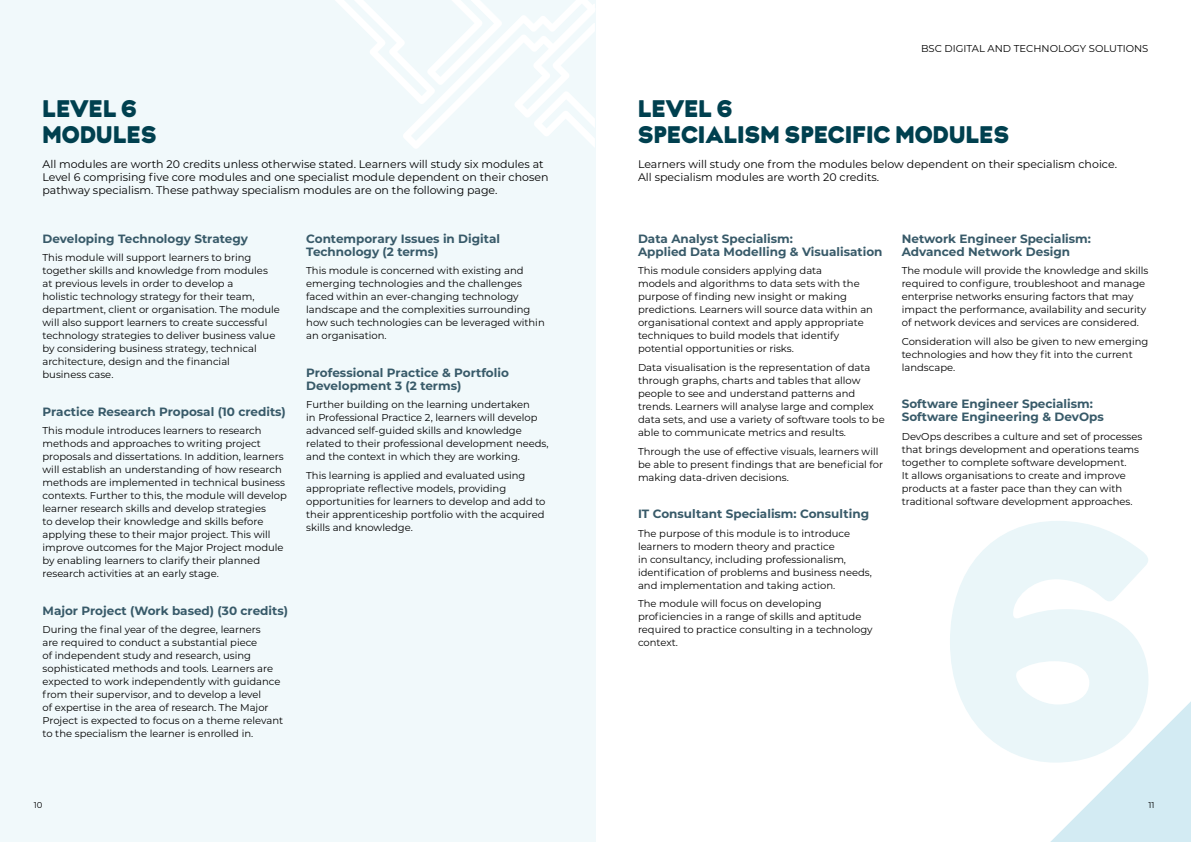
<style>
.page{position:relative;width:1191px;height:842px;background:#fff}
.page>*{position:absolute;margin:0;border:0;box-sizing:border-box;transform-origin:0 0}
.t1{font:24px/26px "Krana Fat B";letter-spacing:.02em;color:#00404f}
.t2{font:700 12px/13px "Montserrat";color:#385a69}
.t3{font:11px/13px "Montserrat";color:#000}
.t4{font:10px/13px "Montserrat";color:#000}
.t5{font:8.5px "Montserrat";color:#000}
</style>
<div class="page">
<div style="left:0;top:0;width:595px;height:842px;background:#f1f9fb"></div>
<svg style="left:335px;top:0;width:261px;height:149px"></svg>
<svg style="left:1050px;top:701px;width:141px;height:141px"></svg>
<svg style="left:950px;top:521px;width:201px;height:242px;fill:#eaf6f9"></svg>
<h1 class="t1" style="left:43px;top:96px;width:115px">LEVEL 6<br>MODULES</h1>
<p class="t3" style="left:43px;top:157px;width:507px">All modules are worth 20 credits unless otherwise stated. Learners will study six modules at<br>Level 6 comprising five core modules and one specialist module dependent on their chosen pathway specialism. These pathway specialism modules are on the following page.</p>
<p class="t2" style="left:43px;top:231px;width:207px">Developing Technology Strategy</p>
<p class="t4" style="left:43px;top:251px;width:239px">This module will support learners to bring together skills and knowledge from modules at previous levels in order to develop a<br>holistic technology strategy for their team, department, client or organisation. The module will also support learners to create successful technology strategies to deliver business value by considering business strategy, technical architecture, design and the financial<br>business case.</p>
<p class="t2" style="left:43px;top:404px;width:245px">Practice Research Proposal (10 credits)</p>
<p class="t4" style="left:43px;top:424px;width:246px">This module introduces learners to research methods and approaches to writing project proposals and dissertations. In addition, learners will establish an understanding of how research methods are implemented in technical business contexts. Further to this, the module will develop learner research skills and develop strategies<br>to develop their knowledge and skills before applying these to their major project. This will improve outcomes for the Major Project module by enabling learners to clarify their planned research activities at an early stage.</p>
<p class="t2" style="left:43px;top:603px;width:247px">Major Project (Work based) (30 credits)</p>
<p class="t4" style="left:43px;top:623px;width:242px">During the final year of the degree, learners<br>are required to conduct a substantial piece<br>of independent study and research, using sophisticated methods and tools. Learners are expected to work independently with guidance from their supervisor, and to develop a level<br>of expertise in the area of research. The Major Project is expected to focus on a theme relevant to the specialism the learner is enrolled in.</p>
<p class="t2" style="left:306px;top:231px;width:195px">Contemporary Issues in Digital<br>Technology (2 terms)</p>
<p class="t4" style="left:306px;top:264px;width:240px">This module is concerned with existing and emerging technologies and the challenges faced within an ever-changing technology landscape and the complexities surrounding how such technologies can be leveraged within an organisation.</p>
<p class="t2" style="left:306px;top:365px;width:204px">Professional Practice &amp; Portfolio<br>Development 3 (2 terms)</p>
<p class="t4" style="left:306px;top:398px;width:244px">Further building on the learning undertaken<br>in Professional Practice 2, learners will develop advanced self-guided skills and knowledge related to their professional development needs, and the context in which they are working.</p>
<p class="t4" style="left:306px;top:469px;width:241px">This learning is applied and evaluated using appropriate reflective models, providing opportunities for learners to develop and add to their apprenticeship portfolio with the acquired skills and knowledge.</p>
<p class="t4" style="left:921px;top:42px;width:229px">BSC DIGITAL AND TECHNOLOGY SOLUTIONS</p>
<h1 class="t1" style="left:638px;top:96px;width:372px">LEVEL 6<br>SPECIALISM SPECIFIC MODULES</h1>
<p class="t3" style="left:638px;top:157px;width:480px">Learners will study one from the modules below dependent on their specialism choice.<br>All specialism modules are worth 20 credits.</p>
<p class="t2" style="left:638px;top:231px;width:246px">Data Analyst Specialism:<br>Applied Data Modelling &amp; Visualisation</p>
<p class="t4" style="left:638px;top:264px;width:236px">This module considers applying data<br>models and algorithms to data sets with the purpose of finding new insight or making predictions. Learners will source data within an organisational context and apply appropriate techniques to build models that identify potential opportunities or risks.</p>
<p class="t4" style="left:638px;top:361px;width:248px">Data visualisation is the representation of data through graphs, charts and tables that allow people to see and understand patterns and trends. Learners will analyse large and complex data sets, and use a variety of software tools to be able to communicate metrics and results.</p>
<p class="t4" style="left:638px;top:444px;width:247px">Through the use of effective visuals, learners will be able to present findings that are beneficial for making data-driven decisions.</p>
<p class="t2" style="left:638px;top:507px;width:233px">IT Consultant Specialism: Consulting</p>
<p class="t4" style="left:638px;top:526px;width:235px">The purpose of this module is to introduce learners to modern theory and practice<br>in consultancy, including professionalism, identification of problems and business needs, and implementation and taking action.</p>
<p class="t4" style="left:638px;top:597px;width:236px">The module will focus on developing proficiencies in a range of skills and aptitude required to practice consulting in a technology context.</p>
<p class="t2" style="left:901px;top:231px;width:191px">Network Engineer Specialism:<br>Advanced Network Design</p>
<p class="t4" style="left:901px;top:264px;width:248px">The module will provide the knowledge and skills required to configure, troubleshoot and manage enterprise networks ensuring factors that may impact the performance, availability and security of network devices and services are considered.</p>
<p class="t4" style="left:901px;top:335px;width:248px">Consideration will also be given to new emerging technologies and how they fit into the current landscape.</p>
<p class="t2" style="left:901px;top:397px;width:203px">Software Engineer Specialism:<br>Software Engineering &amp; DevOps</p>
<p class="t4" style="left:901px;top:430px;width:242px">DevOps describes a culture and set of processes that brings development and operations teams together to complete software development.<br>It allows organisations to create and improve products at a faster pace than they can with traditional software development approaches.</p>
<p class="t5" style="left:34px;top:799px;width:10px">10</p>
<p class="t5" style="left:1148px;top:799px;width:8px">11</p>
</div>
